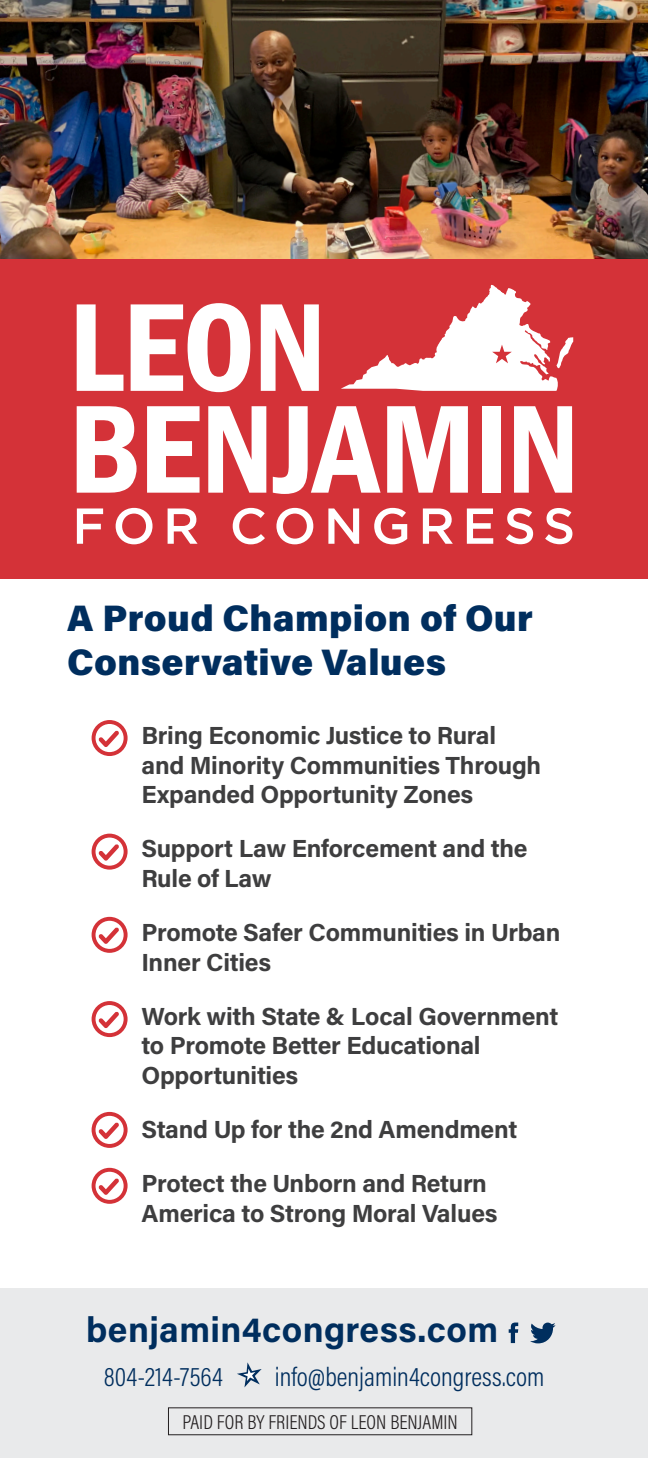
<style>
.page{position:relative;width:648px;height:1458px;background:#fff}
.page>*{position:absolute;margin:0;border:0;box-sizing:border-box;transform-origin:0 0}
.t1{font:36.9px/44.8px "Acumin Variable Concept";letter-spacing:.1em;color:#002e5e}
.t2{font:35.32px "Acumin Variable Concept";letter-spacing:.065em;color:#002e5e}
.Normal__Web{font:27px "Acumin Variable Concept";letter-spacing:-.11em;color:#002e5e}
.t3{font:24.75px/29.7px "Acumin Variable Concept";letter-spacing:.04em;color:#3e3e3f}
.Normal__Web-2{font:20.25px "Acumin Variable Concept";letter-spacing:-.185em;color:#231f20}
</style>
<div class="page">
<div style="left:0;top:1289px;width:648px;height:169px;background:#e9eaeb"></div>
<img style="left:0;top:0;width:648px;height:259px">
<div style="left:0;top:259px;width:648px;height:319px;background:#d43238"></div>
<svg style="left:237px;top:1362px;width:25px;height:25px"></svg>
<svg style="left:509px;top:1323px;width:9px;height:20px"></svg>
<svg style="left:530px;top:1323px;width:26px;height:20px"></svg>
<div style="left:168px;top:1408px;width:304px;height:27px;border:1px solid #231f20"></div>
<svg style="left:92px;top:720px;width:36px;height:36px"></svg>
<svg style="left:92px;top:834px;width:36px;height:36px"></svg>
<svg style="left:92px;top:917px;width:36px;height:36px"></svg>
<svg style="left:92px;top:1001px;width:36px;height:36px"></svg>
<svg style="left:92px;top:1112px;width:36px;height:36px"></svg>
<svg style="left:92px;top:1168px;width:36px;height:36px"></svg>
<svg style="left:77px;top:304px;width:46px;height:87px"></svg>
<svg style="left:131px;top:303px;width:119px;height:89px"></svg>
<svg style="left:261px;top:304px;width:58px;height:87px"></svg>
<svg style="left:77px;top:406px;width:60px;height:87px"></svg>
<svg style="left:147px;top:406px;width:53px;height:87px"></svg>
<svg style="left:208px;top:406px;width:58px;height:87px"></svg>
<svg style="left:273px;top:406px;width:108px;height:88px"></svg>
<svg style="left:387px;top:406px;width:81px;height:87px"></svg>
<div style="left:482px;top:406px;width:19px;height:87px;background:#fff"></div>
<svg style="left:514px;top:406px;width:58px;height:87px"></svg>
<svg style="left:77px;top:508px;width:26px;height:36px"></svg>
<svg style="left:116px;top:508px;width:37px;height:36px"></svg>
<svg style="left:168px;top:508px;width:30px;height:36px"></svg>
<svg style="left:233px;top:508px;width:32px;height:36px"></svg>
<svg style="left:276px;top:508px;width:37px;height:36px"></svg>
<svg style="left:328px;top:508px;width:31px;height:36px"></svg>
<svg style="left:374px;top:508px;width:33px;height:36px"></svg>
<svg style="left:423px;top:508px;width:30px;height:36px"></svg>
<svg style="left:467px;top:508px;width:26px;height:36px"></svg>
<svg style="left:506px;top:508px;width:27px;height:36px"></svg>
<svg style="left:545px;top:508px;width:27px;height:36px"></svg>
<svg style="left:341px;top:285px;width:232px;height:106px"></svg>
<p class="t1" style="left:67px;top:594px;width:463px">A Proud Champion of Our<br>Conservative Values</p>
<p class="t3" style="left:141px;top:719px;width:400px">Bring Economic Justice to Rural and Minority Communities Through<br>Expanded Opportunity Zones</p>
<p class="t3" style="left:141px;top:833px;width:386px">Support Law Enforcement and the<br>Rule of Law</p>
<p class="t3" style="left:141px;top:917px;width:419px">Promote Safer Communities in Urban<br>Inner Cities</p>
<p class="t3" style="left:141px;top:1000px;width:417px">Work with State &amp; Local Government to Promote Better Educational<br>Opportunities</p>
<p class="t3" style="left:141px;top:1114px;width:376px">Stand Up for the 2nd Amendment</p>
<p class="t3" style="left:141px;top:1168px;width:356px">Protect the Unborn and Return<br>America to Strong Moral Values</p>
<p class="t2" style="left:86px;top:1306px;width:412px">benjamin4congress.com</p>
<p class="Normal__Web" style="left:104px;top:1358px;width:124px">804-214-7564</p>
<p class="Normal__Web" style="left:275px;top:1358px;width:276px">info@benjamin4congress.com</p>
<p class="Normal__Web-2" style="left:182px;top:1408px;width:281px">PAID FOR BY FRIENDS OF LEON BENJAMIN</p>
</div>
